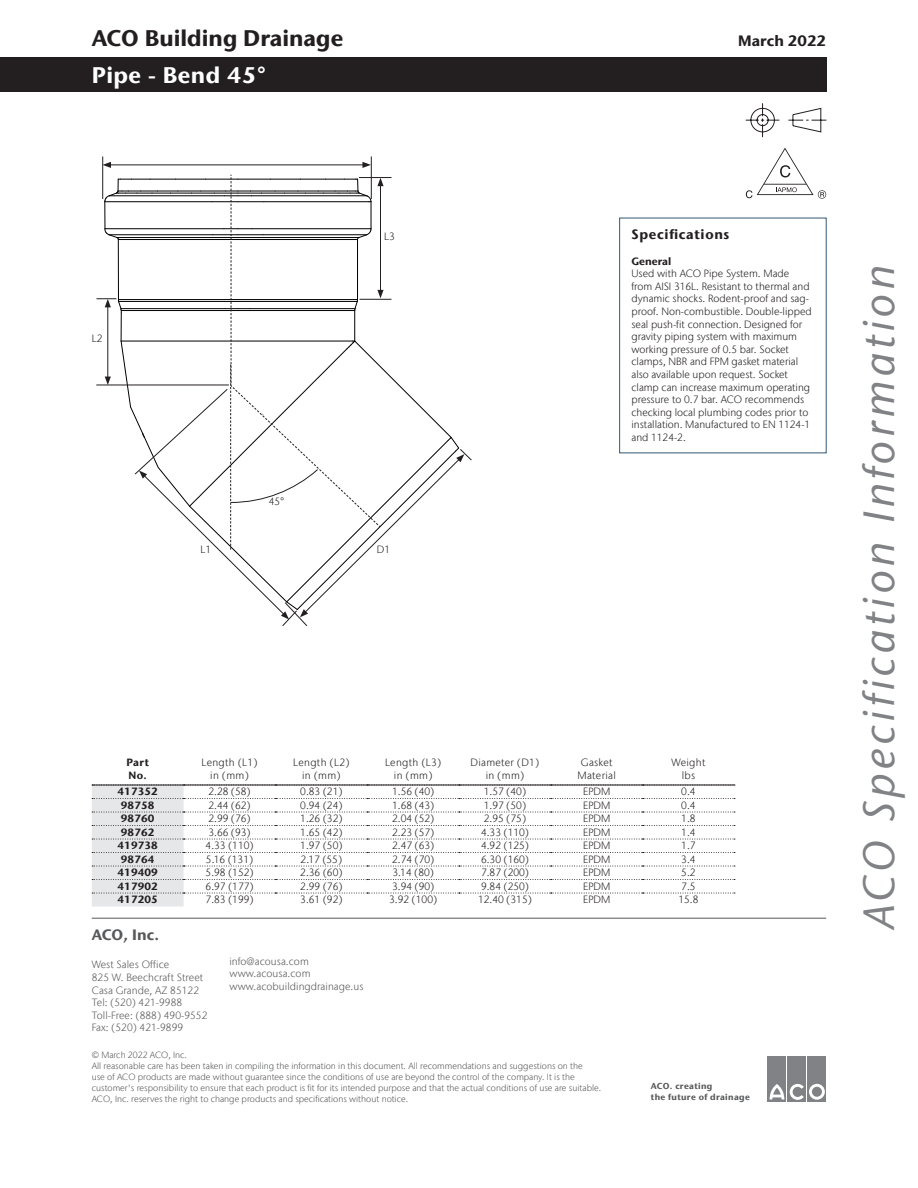
<style>
.page{position:relative;width:918px;height:1188px;background:#fff}
.page>*{position:absolute;margin:0;border:0;box-sizing:border-box;transform-origin:0 0}
.t1{font:italic 500 43.5px "Stone Sans IIITC Com";letter-spacing:.1em;color:#808285}
.t2{font:700 22.5px "Stone Sans IIITC Com";color:#231f20}
.Skyline{font:700 22.5px "Stone Sans IIITC Com";letter-spacing:.02em;color:#fff}
.Skyline-2{font:700 15px "Stone Sans IIITC Com";color:#231f20}
.t3{font:700 15px "Stone Sans IIITC Com";color:#57585a}
.Headline{font:700 13.5px "Stone Sans IIITC Com";letter-spacing:.05em;color:#231f20}
.Default_Text{font:300 10.5px/12.6px "Stone Sans IIITC Com";color:#231f20}
.Table_Content{font:300 10.5px "Stone Sans IIITC Com";color:#231f20}
.Default_Text-2{font:300 10.5px "Stone Sans IIITC Com";letter-spacing:.005em;color:#57585a}
.table_header-center{font:300 10.5px "Stone Sans IIITC Com";letter-spacing:.03em;color:#231f20}
.Body_text{font:300 10.5px "Stone Sans IIITC Com";letter-spacing:.005em;color:#57585a}
.Table_Content-2{font:700 10.5px "Stone Sans IIITC Com";color:#231f20}
.table_header-PartNr{font:700 10.5px "Stone Sans IIITC Com";letter-spacing:.03em;color:#231f20}
.Default_Text-3{font:700 10.5px "Stone Sans IIITC Com";color:#231f20}
.t4{font:300 9px/10.8px "Stone Sans IIITC Com";color:#57585a}
.t5{font:700 8.55px/10.5px "Stone Sans IIITC Com";letter-spacing:.04em;color:#57585a}
</style>
<div class="page">
<svg style="left:746px;top:103px;width:80px;height:34px"></svg>
<div style="left:768px;top:1056px;width:18px;height:46px;background:#808285"></div>
<div style="left:788px;top:1056px;width:18px;height:46px;background:#808285"></div>
<div style="left:808px;top:1056px;width:18px;height:46px;background:#808285"></div>
<svg style="left:769px;top:1084px;width:56px;height:16px"></svg>
<hr style="left:92px;top:918px;width:734px;height:1px;background:#57585a">
<svg style="left:746px;top:148px;width:80px;height:50px"></svg>
<svg style="left:92px;top:785px;width:643px;height:122px"></svg>
<hr style="left:109px;top:165px;width:256px;height:1px;background:#231f20">
<svg style="left:103px;top:162px;width:8px;height:6px"></svg>
<svg style="left:362px;top:162px;width:9px;height:6px"></svg>
<hr style="left:102px;top:156px;width:1px;height:43px;background:#231f20">
<hr style="left:371px;top:156px;width:1px;height:43px;background:#231f20">
<svg style="left:96px;top:177px;width:376px;height:449px"></svg>
<div style="left:0;top:57px;width:826px;height:35px;background:#231f20"></div>
<h2 class="t2" style="left:92px;top:23px;width:253px">ACO Building Drainage</h2>
<p class="Skyline" style="left:92px;top:60px;width:176px">Pipe - Bend 45°</p>
<p class="Skyline-2" style="left:738px;top:31px;width:89px">March 2022</p>
<p class="Default_Text" style="left:92px;top:332px;width:12px">L2</p>
<p class="Default_Text" style="left:384px;top:230px;width:12px">L3</p>
<p class="Default_Text" style="left:269px;top:495px;width:17px">45°</p>
<p class="Default_Text" style="left:201px;top:543px;width:12px">L1</p>
<p class="Default_Text" style="left:377px;top:543px;width:15px">D1</p>
<p class="Headline" style="left:631px;top:226px;width:99px">Specifications</p>
<p class="Default_Text-3" style="left:631px;top:254px;width:41px">General</p>
<p class="Default_Text" style="left:631px;top:267px;width:182px">Used with ACO Pipe System. Made from AISI 316L. Resistant to thermal and dynamic shocks. Rodent-proof and sag&shy;proof. Non-combustible. Double-lipped seal push-fit connection. Designed for gravity piping system with maximum working pressure of 0.5 bar. Socket clamps, NBR and FPM gasket material also available upon request. Socket clamp can increase maximum operating pressure to 0.7 bar. ACO recommends checking local plumbing codes prior to installation. Manufactured to EN 1124-1 and 1124-2.</p>
<p class="table_header-PartNr" style="left:126px;top:756px;width:24px">Part</p>
<p class="table_header-PartNr" style="left:129px;top:768px;width:20px">No.</p>
<p class="table_header-center" style="left:201px;top:756px;width:58px">Length (L1)</p>
<p class="table_header-center" style="left:210px;top:769px;width:40px">in (mm)</p>
<p class="table_header-center" style="left:293px;top:756px;width:58px">Length (L2)</p>
<p class="table_header-center" style="left:302px;top:769px;width:40px">in (mm)</p>
<p class="table_header-center" style="left:385px;top:756px;width:58px">Length (L3)</p>
<p class="table_header-center" style="left:394px;top:769px;width:40px">in (mm)</p>
<p class="table_header-center" style="left:471px;top:756px;width:70px">Diameter (D1)</p>
<p class="table_header-center" style="left:486px;top:769px;width:40px">in (mm)</p>
<p class="table_header-center" style="left:581px;top:756px;width:33px">Gasket</p>
<p class="table_header-center" style="left:578px;top:769px;width:40px">Material</p>
<p class="table_header-center" style="left:672px;top:756px;width:35px">Weight</p>
<p class="table_header-center" style="left:682px;top:769px;width:15px">lbs</p>
<p class="Table_Content-2" style="left:118px;top:785px;width:42px">417352</p>
<p class="Table_Content" style="left:208px;top:785px;width:44px">2.28 (58)</p>
<p class="Table_Content" style="left:300px;top:785px;width:44px">0.83 (21)</p>
<p class="Table_Content" style="left:392px;top:785px;width:44px">1.56 (40)</p>
<p class="Table_Content" style="left:484px;top:785px;width:44px">1.57 (40)</p>
<p class="Table_Content" style="left:583px;top:785px;width:29px">EPDM</p>
<p class="Table_Content" style="left:681px;top:785px;width:16px">0.4</p>
<p class="Table_Content-2" style="left:121px;top:799px;width:35px">98758</p>
<p class="Table_Content" style="left:208px;top:799px;width:44px">2.44 (62)</p>
<p class="Table_Content" style="left:300px;top:799px;width:44px">0.94 (24)</p>
<p class="Table_Content" style="left:392px;top:799px;width:44px">1.68 (43)</p>
<p class="Table_Content" style="left:484px;top:799px;width:44px">1.97 (50)</p>
<p class="Table_Content" style="left:583px;top:799px;width:29px">EPDM</p>
<p class="Table_Content" style="left:681px;top:799px;width:16px">0.4</p>
<p class="Table_Content-2" style="left:121px;top:812px;width:35px">98760</p>
<p class="Table_Content" style="left:208px;top:812px;width:44px">2.99 (76)</p>
<p class="Table_Content" style="left:300px;top:812px;width:44px">1.26 (32)</p>
<p class="Table_Content" style="left:392px;top:812px;width:44px">2.04 (52)</p>
<p class="Table_Content" style="left:484px;top:812px;width:44px">2.95 (75)</p>
<p class="Table_Content" style="left:583px;top:812px;width:29px">EPDM</p>
<p class="Table_Content" style="left:681px;top:812px;width:16px">1.8</p>
<p class="Table_Content-2" style="left:121px;top:826px;width:35px">98762</p>
<p class="Table_Content" style="left:208px;top:826px;width:44px">3.66 (93)</p>
<p class="Table_Content" style="left:300px;top:826px;width:44px">1.65 (42)</p>
<p class="Table_Content" style="left:392px;top:826px;width:44px">2.23 (57)</p>
<p class="Table_Content" style="left:481px;top:826px;width:49px">4.33 (110)</p>
<p class="Table_Content" style="left:583px;top:826px;width:29px">EPDM</p>
<p class="Table_Content" style="left:681px;top:826px;width:16px">1.4</p>
<p class="Table_Content-2" style="left:118px;top:839px;width:42px">419738</p>
<p class="Table_Content" style="left:206px;top:839px;width:49px">4.33 (110)</p>
<p class="Table_Content" style="left:300px;top:839px;width:44px">1.97 (50)</p>
<p class="Table_Content" style="left:392px;top:839px;width:44px">2.47 (63)</p>
<p class="Table_Content" style="left:481px;top:839px;width:49px">4.92 (125)</p>
<p class="Table_Content" style="left:583px;top:839px;width:29px">EPDM</p>
<p class="Table_Content" style="left:681px;top:839px;width:16px">1.7</p>
<p class="Table_Content-2" style="left:121px;top:853px;width:35px">98764</p>
<p class="Table_Content" style="left:206px;top:853px;width:49px">5.16 (131)</p>
<p class="Table_Content" style="left:301px;top:853px;width:43px">2.17 (55)</p>
<p class="Table_Content" style="left:392px;top:853px;width:44px">2.74 (70)</p>
<p class="Table_Content" style="left:481px;top:853px;width:49px">6.30 (160)</p>
<p class="Table_Content" style="left:583px;top:853px;width:29px">EPDM</p>
<p class="Table_Content" style="left:681px;top:853px;width:16px">3.4</p>
<p class="Table_Content-2" style="left:118px;top:866px;width:42px">419409</p>
<p class="Table_Content" style="left:206px;top:866px;width:49px">5.98 (152)</p>
<p class="Table_Content" style="left:300px;top:866px;width:44px">2.36 (60)</p>
<p class="Table_Content" style="left:392px;top:866px;width:43px">3.14 (80)</p>
<p class="Table_Content" style="left:481px;top:866px;width:49px">7.87 (200)</p>
<p class="Table_Content" style="left:583px;top:866px;width:29px">EPDM</p>
<p class="Table_Content" style="left:681px;top:866px;width:16px">5.2</p>
<p class="Table_Content-2" style="left:118px;top:880px;width:42px">417902</p>
<p class="Table_Content" style="left:206px;top:880px;width:49px">6.97 (177)</p>
<p class="Table_Content" style="left:300px;top:880px;width:44px">2.99 (76)</p>
<p class="Table_Content" style="left:392px;top:880px;width:44px">3.94 (90)</p>
<p class="Table_Content" style="left:481px;top:880px;width:49px">9.84 (250)</p>
<p class="Table_Content" style="left:583px;top:880px;width:29px">EPDM</p>
<p class="Table_Content" style="left:681px;top:880px;width:16px">7.5</p>
<p class="Table_Content-2" style="left:118px;top:893px;width:42px">417205</p>
<p class="Table_Content" style="left:206px;top:893px;width:49px">7.83 (199)</p>
<p class="Table_Content" style="left:300px;top:893px;width:44px">3.61 (92)</p>
<p class="Table_Content" style="left:389px;top:893px;width:49px">3.92 (100)</p>
<p class="Table_Content" style="left:478px;top:893px;width:55px">12.40 (315)</p>
<p class="Table_Content" style="left:583px;top:893px;width:29px">EPDM</p>
<p class="Table_Content" style="left:678px;top:893px;width:22px">15.8</p>
<h3 class="t3" style="left:92px;top:925px;width:69px">ACO, Inc.</h3>
<p class="Default_Text-2" style="left:92px;top:958px;width:79px">West Sales Office</p>
<p class="Default_Text-2" style="left:92px;top:971px;width:113px">825 W. Beechcraft Street</p>
<p class="Default_Text-2" style="left:92px;top:983px;width:109px">Casa Grande, AZ 85122</p>
<p class="Default_Text-2" style="left:92px;top:996px;width:92px">Tel: (520) 421-9988</p>
<p class="Default_Text-2" style="left:92px;top:1009px;width:117px">Toll-Free: (888) 490-9552</p>
<p class="Default_Text-2" style="left:92px;top:1021px;width:93px">Fax: (520) 421-9899</p>
<p class="Body_text" style="left:230px;top:955px;width:81px">info@acousa.com</p>
<p class="Body_text" style="left:230px;top:967px;width:83px">www.acousa.com</p>
<p class="Body_text" style="left:230px;top:980px;width:136px">www.acobuildingdrainage.us</p>
<p class="t4" style="left:92px;top:1050px;width:97px">© March 2022 ACO, Inc.</p>
<p class="t4" style="left:92px;top:1061px;width:493px">All reasonable care has been taken in compiling the information in this document. All recommendations and suggestions on the</p>
<p class="t4" style="left:92px;top:1071px;width:511px">use of ACO products are made without guarantee since the conditions of use are beyond the control of the company. It is the customer's responsibility to ensure that each product is fit for its intended purpose and that the actual conditions of use are suitable.<br>ACO, Inc. reserves the right to change products and specifications without notice.</p>
<p class="t5" style="left:651px;top:1081px;width:101px">ACO. creating<br>the future of drainage</p>
<h1 class="t1" style="left:852px;top:928px;width:665px;rotate:-90deg">ACO Specification Information</h1>
</div>
